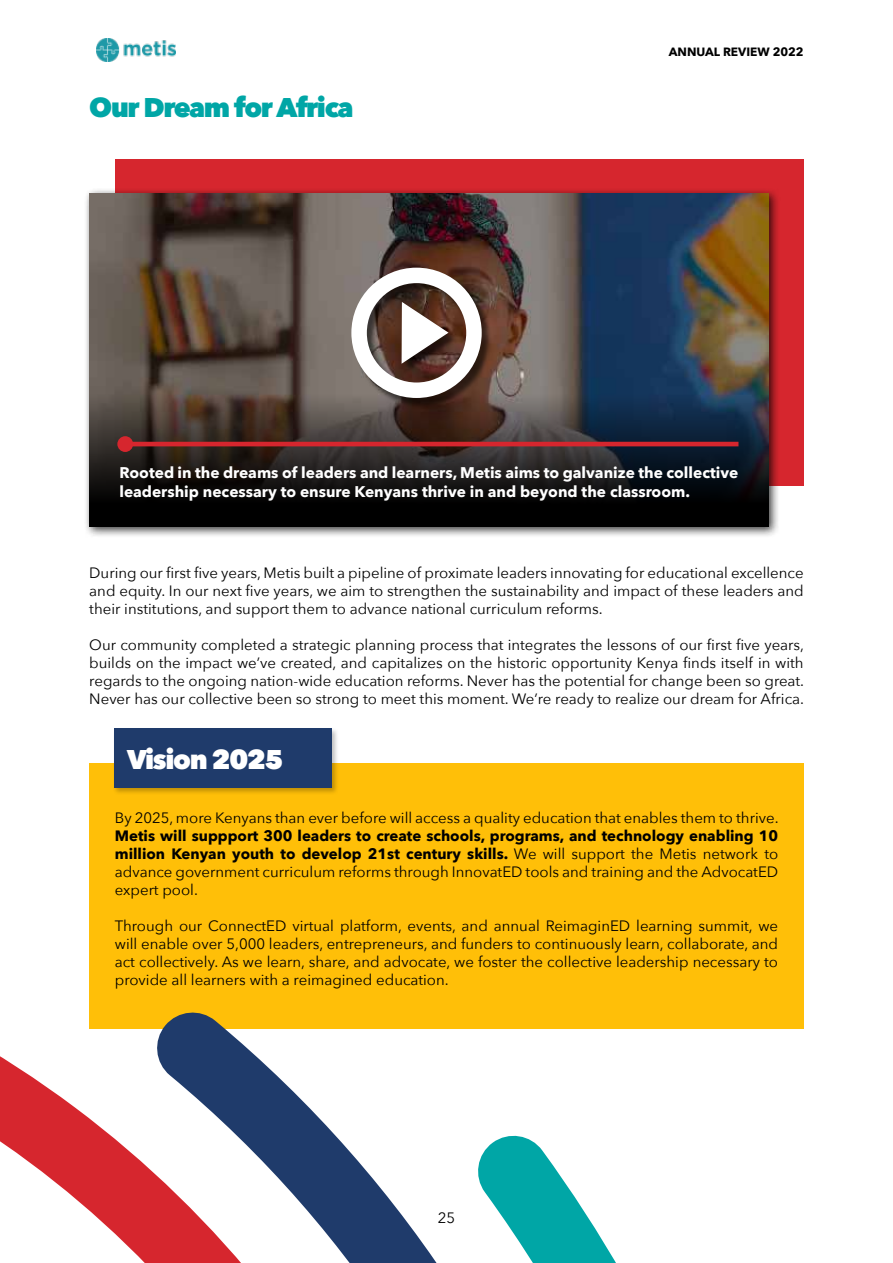
<style>
.page{position:relative;width:893px;height:1263px;background:#fff}
.page>*{position:absolute;margin:0;border:0;box-sizing:border-box;transform-origin:0 0}
.t1{font:800 27px "Avenir Next";letter-spacing:-.05em;color:#00a6a6}
.t2{font:800 27px "Avenir Next";letter-spacing:-.05em;color:#fff}
.t3{font:700 15.45px/18.6px "Avenir Next";color:#fff}
.t4{font:15px/18px "Avenir Next";color:#000;text-align:justify}
.t5{font:700 12px "Avenir Next";color:#000}
.s1{font-weight:700}
</style>
<div class="page">
<div style="left:116px;top:159px;width:688px;height:327px;background:#d6262e"></div>
<div style="left:84px;top:188px;width:696px;height:350px;background:#000;opacity:.75"></div>
<img style="left:89px;top:193px;width:680px;height:333px">
<div style="left:353px;top:270px;width:140px;height:139px;background:#000;opacity:.56"></div>
<div style="left:351px;top:268px;width:131px;height:130px;border:15px solid #fff;border-radius:50%"></div>
<svg style="left:400px;top:300px;width:50px;height:64px;background:#9c8b85"></svg>
<hr style="left:119px;top:442px;width:619px;height:4px;background:#d6262e">
<div style="left:117px;top:436px;width:16px;height:16px;background:#d6262e;border-radius:50%"></div>
<div style="left:89px;top:764px;width:715px;height:265px;background:#ffbf08"></div>
<div style="left:113px;top:727px;width:226px;height:69px;background:#000;opacity:.25"></div>
<div style="left:114px;top:729px;width:218px;height:59px;background:#1f3b6b"></div>
<svg style="left:0;top:1012px;width:616px;height:251px"></svg>
<img style="left:97px;top:38px;width:78px;height:23px">
<h1 class="t1" style="left:89px;top:91px;width:266px">Our Dream for Africa</h1>
<p class="t5" style="left:669px;top:42px;width:136px">ANNUAL REVIEW 2022</p>
<p class="t3" style="left:119px;top:463px;width:620px">Rooted in the dreams of leaders and learners, Metis aims to galvanize the collective leadership necessary to ensure Kenyans thrive in and beyond the classroom.</p>
<p class="t4" style="left:89px;top:563px;width:716px">During our first five years, Metis built a pipeline of proximate leaders innovating for educational excellence and equity. In our next five years, we aim to strengthen the sustainability and impact of these leaders and their institutions, and support them to advance national curriculum reforms.</p>
<p class="t4" style="left:89px;top:635px;width:716px">Our community completed a strategic planning process that integrates the lessons of our first five years, builds on the impact we’ve created, and capitalizes on the historic opportunity Kenya finds itself in with regards to the ongoing nation-wide education reforms. Never has the potential for change been so great.<br>Never has our collective been so strong to meet this moment. We’re ready to realize our dream for Africa.</p>
<h1 class="t2" style="left:127px;top:742px;width:158px">Vision 2025</h1>
<p class="t4" style="left:115px;top:808px;width:665px">By 2025, more Kenyans than ever before will access a quality education that enables them to thrive.</p>
<p class="t4" style="left:115px;top:826px;width:665px"><span class="s1">Metis will suppport 300 leaders to create schools, programs, and technology enabling 10 million Kenyan youth to develop 21st century skills.</span> We will support the Metis network to advance government curriculum reforms through InnovatED tools and training and the AdvocatED expert pool.</p>
<p class="t4" style="left:115px;top:916px;width:665px">Through our ConnectED virtual platform, events, and annual ReimaginED learning summit, we will enable over 5,000 leaders, entrepreneurs, and funders to continuously learn, collaborate, and act collectively. As we learn, share, and advocate, we foster the collective leadership necessary to provide all learners with a reimagined education.</p>
<p class="t4" style="left:438px;top:1208px;width:19px">25</p>
</div>
